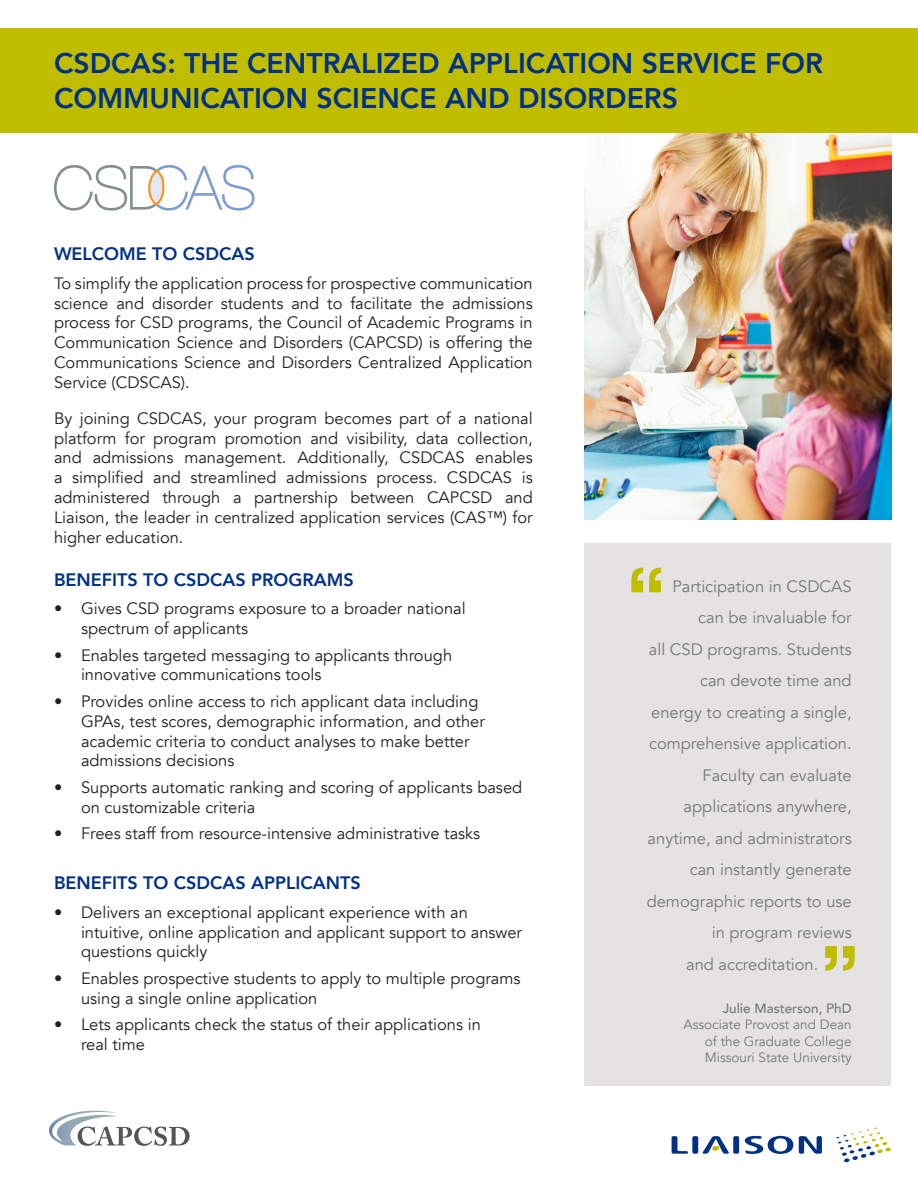
<style>
.page{position:relative;width:918px;height:1188px;background:#fff}
.page>*{position:absolute;margin:0;border:0;box-sizing:border-box;transform-origin:0 0}
.t1{font:800 28.35px/34.5px "Avenir";color:#003186}
.Subheader{font:800 18px "Avenir";color:#003186}
.Paragraph_Style_1{font:16.5px/19.8px "Avenir";color:#231f20}
.Paragraph_Style_1-2{font:16.5px "Avenir";color:#77777a}
.Paragraph_Style_1-3{font:13.5px/16.5px "Avenir";color:#77777a;text-align:right}
.Paragraph_Style_1-4{font:500 13.5px "Avenir";color:#77777a}
</style>
<div class="page">
<img style="left:584px;top:134px;width:307px;height:386px">
<div style="left:584px;top:543px;width:307px;height:542px;background:#e4e2e3"></div>
<svg style="left:54px;top:165px;width:201px;height:46px"></svg>
<svg style="left:49px;top:1111px;width:141px;height:35px"></svg>
<div style="left:0;top:28px;width:918px;height:105px;background:#c0bc00"></div>
<svg style="left:825px;top:946px;width:30px;height:25px"></svg>
<svg style="left:631px;top:568px;width:30px;height:24px"></svg>
<svg style="left:836px;top:1127px;width:55px;height:35px"></svg>
<svg style="left:672px;top:1136px;width:16px;height:18px"></svg>
<div style="left:692px;top:1136px;width:6px;height:18px;background:#003186;border-radius:2px"></div>
<div style="left:733px;top:1136px;width:6px;height:18px;background:#003186;border-radius:2px"></div>
<svg style="left:745px;top:1136px;width:48px;height:18px"></svg>
<svg style="left:799px;top:1136px;width:23px;height:18px"></svg>
<svg style="left:702px;top:1136px;width:27px;height:18px"></svg>
<p class="t1" style="left:54px;top:46px;width:771px">CSDCAS: THE CENTRALIZED APPLICATION SERVICE FOR<br>COMMUNICATION SCIENCE AND DISORDERS</p>
<p class="Subheader" style="left:54px;top:240px;width:202px">WELCOME TO CSDCAS</p>
<p class="Paragraph_Style_1" style="left:54px;top:274px;width:480px;text-align:justify">To simplify the application process for prospective communication science and disorder students and to facilitate the admissions process for CSD programs, the Council of Academic Programs in Communication Science and Disorders (CAPCSD) is offering the Communications Science and Disorders Centralized Application Service (CDSCAS).</p>
<p class="Paragraph_Style_1" style="left:54px;top:409px;width:480px;text-align:justify">By joining CSDCAS, your program becomes part of a national platform for program promotion and visibility, data collection, and admissions management. Additionally, CSDCAS enables a simplified and streamlined admissions process. CSDCAS is administered through a partnership between CAPCSD and Liaison, the leader in centralized application services (CAS™) for higher education.</p>
<p class="Subheader" style="left:54px;top:566px;width:301px">BENEFITS TO CSDCAS PROGRAMS</p>
<p class="Paragraph_Style_1" style="left:81px;top:599px;width:386px;text-indent:-27px">• Gives CSD programs exposure to a broader national spectrum of applicants</p>
<p class="Paragraph_Style_1" style="left:81px;top:645px;width:373px;text-indent:-27px">• Enables targeted messaging to applicants through innovative communications tools</p>
<p class="Paragraph_Style_1" style="left:81px;top:692px;width:405px;text-indent:-27px">• Provides online access to rich applicant data including GPAs, test scores, demographic information, and other academic criteria to conduct analyses to make better admissions decisions</p>
<p class="Paragraph_Style_1" style="left:81px;top:778px;width:443px;text-indent:-27px">• Supports automatic ranking and scoring of applicants based on customizable criteria</p>
<p class="Paragraph_Style_1" style="left:54px;top:824px;width:428px">• Frees staff from resource-intensive administrative tasks</p>
<p class="Subheader" style="left:54px;top:869px;width:308px">BENEFITS TO CSDCAS APPLICANTS</p>
<p class="Paragraph_Style_1" style="left:81px;top:902px;width:443px;text-indent:-27px">• Delivers an exceptional applicant experience with an intuitive, online application and applicant support to answer questions quickly</p>
<p class="Paragraph_Style_1" style="left:81px;top:969px;width:441px;text-indent:-27px">• Enables prospective students to apply to multiple programs using a single online application</p>
<p class="Paragraph_Style_1" style="left:81px;top:1015px;width:401px;text-indent:-27px">• Lets applicants check the status of their applications in real time</p>
<p class="Paragraph_Style_1-2" style="left:672px;top:576px;width:181px">Participation in CSDCAS</p>
<p class="Paragraph_Style_1-2" style="left:698px;top:608px;width:155px">can be invaluable for</p>
<p class="Paragraph_Style_1-2" style="left:649px;top:639px;width:204px">all CSD programs. Students</p>
<p class="Paragraph_Style_1-2" style="left:700px;top:671px;width:153px">can devote time and</p>
<p class="Paragraph_Style_1-2" style="left:651px;top:702px;width:202px">energy to creating a single,</p>
<p class="Paragraph_Style_1-2" style="left:649px;top:734px;width:204px">comprehensive application.</p>
<p class="Paragraph_Style_1-2" style="left:703px;top:765px;width:151px">Faculty can evaluate</p>
<p class="Paragraph_Style_1-2" style="left:684px;top:797px;width:170px">applications anywhere,</p>
<p class="Paragraph_Style_1-2" style="left:648px;top:828px;width:206px">anytime, and administrators</p>
<p class="Paragraph_Style_1-2" style="left:690px;top:860px;width:163px">can instantly generate</p>
<p class="Paragraph_Style_1-2" style="left:647px;top:891px;width:206px">demographic reports to use</p>
<p class="Paragraph_Style_1-2" style="left:712px;top:923px;width:141px">in program reviews</p>
<p class="Paragraph_Style_1-2" style="left:686px;top:954px;width:134px">and accreditation.</p>
<p class="Paragraph_Style_1-4" style="left:723px;top:996px;width:131px">Julie Masterson, PhD</p>
<p class="Paragraph_Style_1-3" style="left:683px;top:1016px;width:170px">Associate Provost and Dean of the Graduate College</p>
<p class="Paragraph_Style_1-3" style="left:705px;top:1049px;width:148px">Missouri State University</p>
</div>
